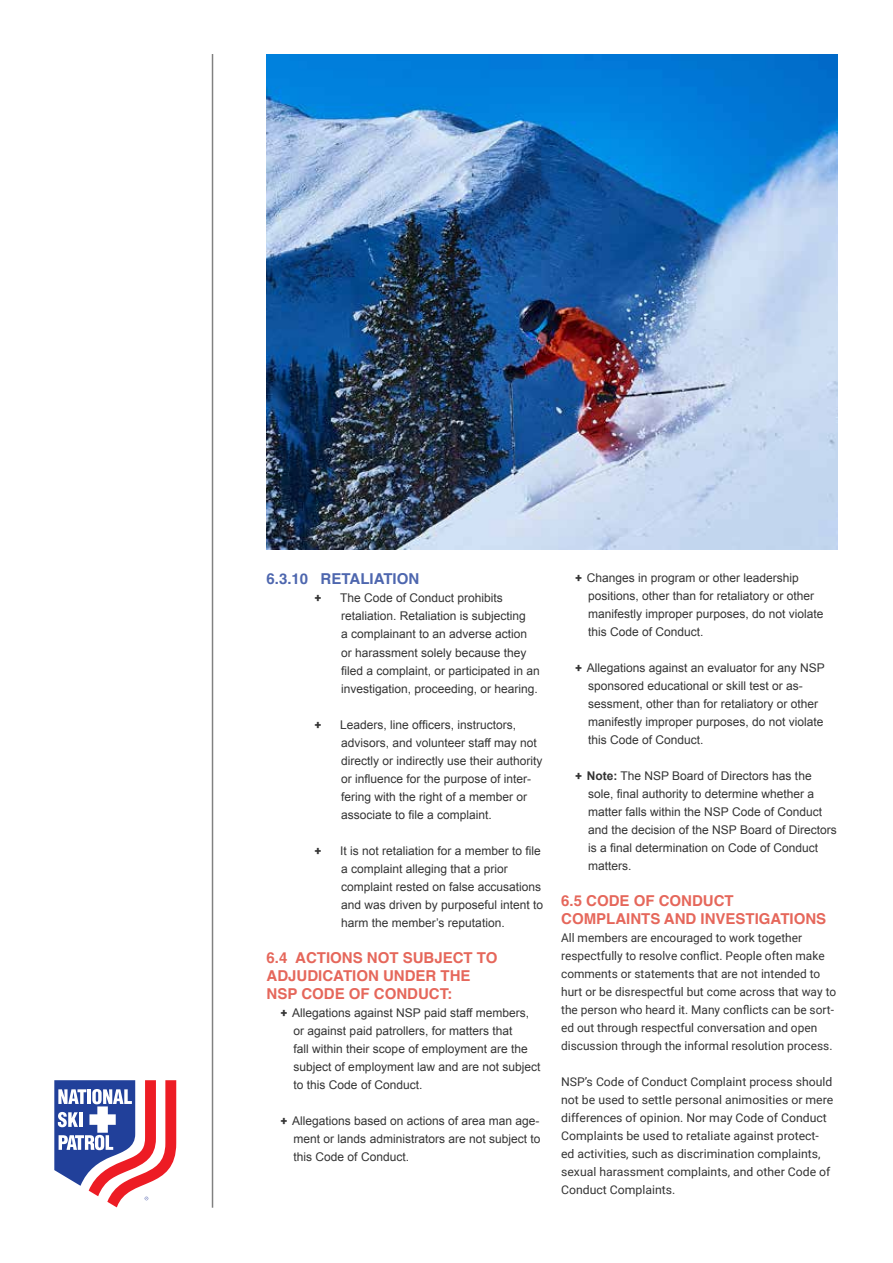
<style>
.page{position:relative;width:893px;height:1263px;background:#fff}
.page>*{position:absolute;margin:0;border:0;box-sizing:border-box;transform-origin:0 0}
.t1{font:700 15px/18px "Helvetica";color:#df4132}
.t2{font:700 15px "Helvetica";color:#21409a}
.t3{font:12px/18px "Arial";color:#000}
.t4{font:12px/18px "Roboto";color:#000}
.t5{font:900 12px "Roboto";color:#000}
.s1{font-family:"Roboto";font-weight:900}
.s2{font-weight:700}
</style>
<div class="page">
<hr style="left:212px;top:54px;width:1px;height:1154px;background:#000">
<img style="left:267px;top:54px;width:571px;height:496px">
<svg style="left:54px;top:1080px;width:123px;height:128px"></svg>
<p class="t2" style="left:267px;top:570px;width:154px">6.3.10 RETALIATION</p>
<p class="t5" style="left:315px;top:590px;width:8px">+</p>
<p class="t3" style="left:340px;top:589px;width:201px">The Code of Conduct prohibits retaliation. Retaliation is subjecting<br>a complainant to an adverse action or harassment solely because they filed a complaint, or participated in an investigation, proceeding, or hearing.</p>
<p class="t5" style="left:315px;top:716px;width:8px">+</p>
<p class="t3" style="left:340px;top:715px;width:204px">Leaders, line officers, instructors, advisors, and volunteer staff may not directly or indirectly use their authority or influence for the purpose of inter&shy;fering with the right of a member or associate to file a complaint.</p>
<p class="t5" style="left:315px;top:842px;width:8px">+</p>
<p class="t3" style="left:340px;top:841px;width:205px">It is not retaliation for a member to file a complaint alleging that a prior complaint rested on false accusations and was driven by purposeful intent to harm the member’s reputation.</p>
<p class="t1" style="left:267px;top:950px;width:232px">6.4 ACTIONS NOT SUBJECT TO<br>ADJUDICATION UNDER THE<br>NSP CODE OF CONDUCT:</p>
<p class="t3" style="left:294px;top:1003px;width:248px;text-indent:-13px"><span class="s1">+</span> Allegations against NSP paid staff members, or against paid patrollers, for matters that<br>fall within their scope of employment are the subject of employment law and are not subject to this Code of Conduct.</p>
<p class="t3" style="left:294px;top:1111px;width:248px;text-align:justify;text-indent:-13px"><span class="s1">+</span> Allegations based on actions of area man age&shy;ment or lands administrators are not subject to this Code of Conduct.</p>
<p class="t3" style="left:588px;top:569px;width:237px;text-indent:-13px"><span class="s1">+</span> Changes in program or other leadership positions, other than for retaliatory or other manifestly improper purposes, do not violate this Code of Conduct.</p>
<p class="t3" style="left:588px;top:659px;width:238px;text-indent:-13px"><span class="s1">+</span> Allegations against an evaluator for any NSP sponsored educational or skill test or as&shy;sessment, other than for retaliatory or other manifestly improper purposes, do not violate this Code of Conduct.</p>
<p class="t3" style="left:588px;top:767px;width:250px;text-indent:-13px"><span class="s1">+</span> <span class="s2">Note:</span> The NSP Board of Directors has the sole, final authority to determine whether a matter falls within the NSP Code of Conduct and the decision of the NSP Board of Directors is a final determination on Code of Conduct matters.</p>
<p class="t1" style="left:561px;top:893px;width:267px">6.5 CODE OF CONDUCT<br>COMPLAINTS AND INVESTIGATIONS</p>
<p class="t4" style="left:561px;top:928px;width:277px">All members are encouraged to work together respectfully to resolve conflict. People often make comments or statements that are not intended to hurt or be disrespectful but come across that way to the person who heard it. Many conflicts can be sort&shy;ed out through respectful conversation and open discussion through the informal resolution process.</p>
<p class="t4" style="left:561px;top:1072px;width:274px">NSP’s Code of Conduct Complaint process should not be used to settle personal animosities or mere differences of opinion. Nor may Code of Conduct Complaints be used to retaliate against protect&shy;ed activities, such as discrimination complaints, sexual harassment complaints, and other Code of Conduct Complaints.</p>
</div>
